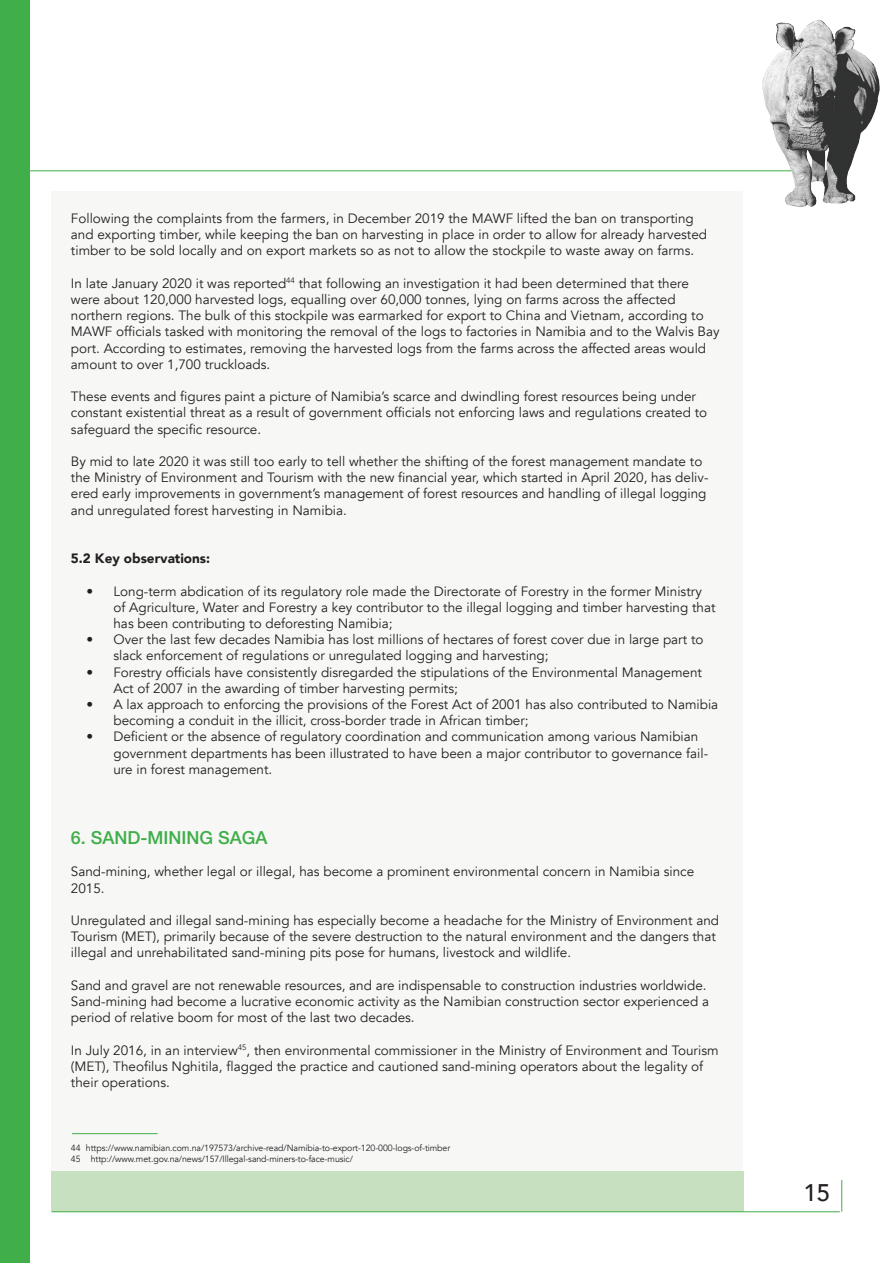
<style>
.page{position:relative;width:893px;height:1263px;background:#fff}
.page>*{position:absolute;margin:0;border:0;box-sizing:border-box;transform-origin:0 0}
.t1{font:500 24px "Avenir";color:#231f20}
.t2{font:500 18px "Helvetica Neue LT Std";color:#40ae49}
.t3{font:13.5px/16.2px "Avenir";color:#231f20}
.t4{font:900 13.5px "Avenir";color:#231f20}
.t5{font:9px/10.8px "Avenir";letter-spacing:-.01em;color:#231f20}
</style>
<div class="page">
<div style="left:52px;top:191px;width:691px;height:980px;background:#f7f7f6"></div>
<div style="left:51px;top:1171px;width:692px;height:40px;background:#c7e0bf"></div>
<hr style="left:0;top:171px;width:842px;height:1px;background:#40ae49">
<hr style="left:52px;top:1211px;width:788px;height:1px;background:#40ae49">
<hr style="left:841px;top:1180px;width:1px;height:31px;background:#40ae49">
<img style="left:688px;top:20px;width:192px;height:187px">
<div style="left:0;top:0;width:29px;height:1263px;background:#40ae49"></div>
<hr style="left:72px;top:1133px;width:86px;height:1px;background:#40ae49">
<p class="t3" style="left:71px;top:210px;width:638px">Following the complaints from the farmers, in December 2019 the MAWF lifted the ban on transporting and exporting timber, while keeping the ban on harvesting in place in order to allow for already harvested timber to be sold locally and on export markets so as not to allow the stockpile to waste away on farms.</p>
<p class="t3" style="left:71px;top:275px;width:650px">In late January 2020 it was reported<sup>44</sup> that following an investigation it had been determined that there were about 120,000 harvested logs, equalling over 60,000 tonnes, lying on farms across the affected northern regions. The bulk of this stockpile was earmarked for export to China and Vietnam, according to MAWF officials tasked with monitoring the removal of the logs to factories in Namibia and to the Walvis Bay port. According to estimates, removing the harvested logs from the farms across the affected areas would amount to over 1,700 truckloads.</p>
<p class="t3" style="left:71px;top:389px;width:638px">These events and figures paint a picture of Namibia’s scarce and dwindling forest resources being under constant existential threat as a result of government officials not enforcing laws and regulations created to safeguard the specific resource.</p>
<p class="t3" style="left:71px;top:453px;width:639px">By mid to late 2020 it was still too early to tell whether the shifting of the forest management mandate to the Ministry of Environment and Tourism with the new financial year, which started in April 2020, has deliv&shy;ered early improvements in government’s management of forest resources and handling of illegal logging and unregulated forest harvesting in Namibia.</p>
<p class="t4" style="left:71px;top:547px;width:141px">5.2 Key observations:</p>
<p class="t3" style="left:113px;top:583px;width:604px;text-indent:-27px">• Long-term abdication of its regulatory role made the Directorate of Forestry in the former Ministry of Agriculture, Water and Forestry a key contributor to the illegal logging and timber harvesting that has been contributing to deforesting Namibia;</p>
<p class="t3" style="left:113px;top:632px;width:591px;text-indent:-27px">• Over the last few decades Namibia has lost millions of hectares of forest cover due in large part to slack enforcement of regulations or unregulated logging and harvesting;</p>
<p class="t3" style="left:113px;top:664px;width:590px;text-indent:-27px">• Forestry officials have consistently disregarded the stipulations of the Environmental Management<br>Act of 2007 in the awarding of timber harvesting permits;</p>
<p class="t3" style="left:113px;top:696px;width:606px;text-indent:-27px">• A lax approach to enforcing the provisions of the Forest Act of 2001 has also contributed to Namibia becoming a conduit in the illicit, cross-border trade in African timber;</p>
<p class="t3" style="left:113px;top:729px;width:596px;text-indent:-27px">• Deficient or the absence of regulatory coordination and communication among various Namibian government departments has been illustrated to have been a major contributor to governance fail&shy;ure in forest management.</p>
<h2 class="t2" style="left:71px;top:827px;width:198px">6. SAND-MINING SAGA</h2>
<p class="t3" style="left:71px;top:864px;width:625px">Sand-mining, whether legal or illegal, has become a prominent environmental concern in Namibia since<br>2015.</p>
<p class="t3" style="left:71px;top:912px;width:650px">Unregulated and illegal sand-mining has especially become a headache for the Ministry of Environment and<br>Tourism (MET), primarily because of the severe destruction to the natural environment and the dangers that illegal and unrehabilitated sand-mining pits pose for humans, livestock and wildlife.</p>
<p class="t3" style="left:71px;top:977px;width:640px">Sand and gravel are not renewable resources, and are indispensable to construction industries worldwide.<br>Sand-mining had become a lucrative economic activity as the Namibian construction sector experienced a period of relative boom for most of the last two decades.</p>
<p class="t3" style="left:71px;top:1042px;width:649px">In July 2016, in an interview<sup>45</sup>, then environmental commissioner in the Ministry of Environment and Tourism (MET), Theofilus Nghitila, flagged the practice and cautioned sand-mining operators about the legality of their operations.</p>
<p class="t5" style="left:71px;top:1143px;width:381px">44 https://www.namibian.com.na/197573/archive-read/Namibia-to-export-120-000-logs-of-timber<br>45 http://www.met.gov.na/news/157/Illegal-sand-miners-to-face-music/</p>
<h1 class="t1" style="left:804px;top:1172px;width:28px">15</h1>
</div>
